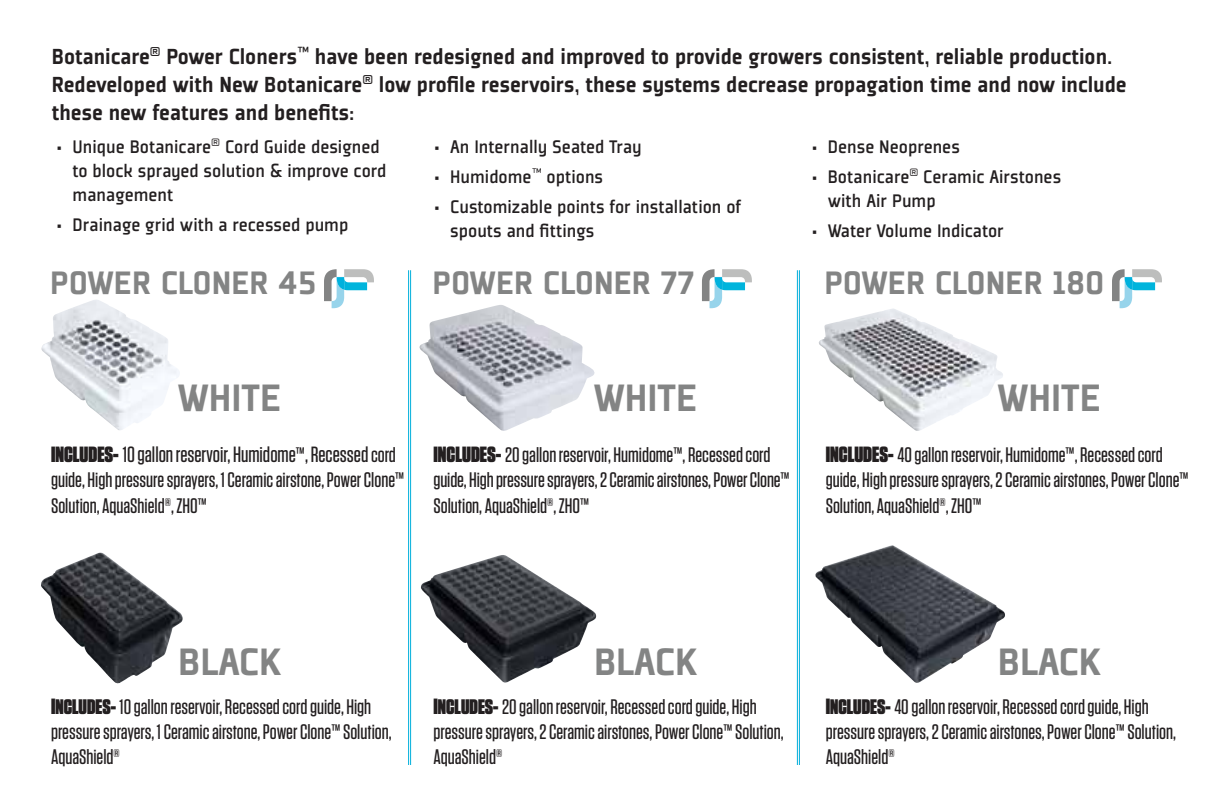
<style>
.page{position:relative;width:1224px;height:792px;background:#fff}
.page>*{position:absolute;margin:0;border:0;box-sizing:border-box;transform-origin:0 0}
.t1{font:900 42px "Plexes Pro";color:#838484}
.t2{font:900 35.8px "Plexes Pro";color:#838484}
.t3{font:900 24px/28px "Plexes Pro";color:#231f20;scale:.96 1}
.t4{font:500 22px "Tungsten";color:#231f20}
.t5{font:500 21px/25.2px "Tungsten";color:#231f20}
.t6{font:500 20px/24px "Plexes Pro";color:#231f20;scale:.96 1}
.s1{font-weight:900}
.s2{font-size:21px}
.s3{font-weight:900;font-size:22px}
</style>
<div class="page">
<svg style="left:324px;top:269px;width:50px;height:39px"></svg>
<svg style="left:1112px;top:269px;width:50px;height:39px"></svg>
<svg style="left:702px;top:269px;width:50px;height:39px"></svg>
<img style="left:41px;top:553px;width:142px;height:131px">
<img style="left:419px;top:305px;width:176px;height:126px">
<img style="left:421px;top:555px;width:175px;height:128px">
<img style="left:819px;top:308px;width:184px;height:123px">
<img style="left:815px;top:545px;width:190px;height:138px">
<hr style="left:408px;top:270px;width:1px;height:495px;background:#00afdb">
<hr style="left:410px;top:270px;width:1px;height:495px;background:#00afdb">
<hr style="left:797px;top:270px;width:1px;height:495px;background:#00afdb">
<hr style="left:799px;top:270px;width:1px;height:495px;background:#00afdb">
<img style="left:41px;top:300px;width:139px;height:130px">
<p class="t3" style="left:52px;top:42px;width:1121px">Botanicare<sup>®</sup> Power Cloners<sup>™</sup> have been redesigned and improved to provide growers consistent, reliable production.<br>Redeveloped with New Botanicare<sup>®</sup> low profile reservoirs, these systems decrease propagation time and now include these new features and benefits:</p>
<p class="t6" style="left:73px;top:134px;width:329px;text-indent:-16px">• Unique Botanicare<sup>®</sup> Cord Guide designed to block sprayed solution &amp; improve cord management</p>
<p class="t6" style="left:57px;top:212px;width:306px">• Drainage grid with a recessed pump</p>
<p class="t6" style="left:434px;top:134px;width:218px">• An Internally Seated Tray</p>
<p class="t6" style="left:434px;top:164px;width:178px">• Humidome<sup>™</sup> options</p>
<p class="t6" style="left:450px;top:194px;width:305px;text-indent:-16px">• Customizable points for installation of spouts and fittings</p>
<p class="t6" style="left:812px;top:134px;width:156px">• Dense Neoprenes</p>
<p class="t6" style="left:828px;top:164px;width:245px;text-indent:-16px">• Botanicare<sup>®</sup> Ceramic Airstones with Air Pump</p>
<p class="t6" style="left:812px;top:218px;width:202px">• Water Volume Indicator</p>
<h2 class="t2" style="left:50px;top:261px;width:268px">POWER CLONER 45</h2>
<h2 class="t2" style="left:432px;top:261px;width:264px">POWER CLONER 77</h2>
<h2 class="t2" style="left:824px;top:261px;width:282px">POWER CLONER 180</h2>
<h1 class="t1" style="left:178px;top:371px;width:105px">WHITE</h1>
<p class="t4" style="left:51px;top:443px;width:346px"><span class="s1">INCLUDES-</span> 10 gallon reservoir, Humidome<span class="s2">™</span>, Recessed <span class="s2">cord</span></p>
<p class="t5" style="left:51px;top:468px;width:355px">guide, High pressure sprayers, 1 Ceramic airstone, Power Clone™<br>Solution, AquaShield®, ZHO™</p>
<h1 class="t1" style="left:594px;top:371px;width:105px">WHITE</h1>
<p class="t5" style="left:434px;top:443px;width:358px"><span class="s3">INCLUDES-</span> 20 gallon reservoir, Humidome™, Recessed cord guide, High pressure sprayers, 2 Ceramic airstones, Power Clone™<br>Solution, AquaShield®, ZHO™</p>
<h1 class="t1" style="left:997px;top:371px;width:105px">WHITE</h1>
<p class="t5" style="left:826px;top:443px;width:364px"><span class="s3">INCLUDES-</span> 40 gallon reservoir, Humidome™, Recessed cord guide, High pressure sprayers, 2 Ceramic airstones, Power Clone™<br>Solution, AquaShield®, ZHO™</p>
<h1 class="t1" style="left:178px;top:636px;width:105px">BLACK</h1>
<p class="t5" style="left:51px;top:694px;width:342px"><span class="s3">I</span><span class="s1">NCLUDES-</span> 10 gallon reservoir, Recessed cord guide, High pressure sprayers, 1 Ceramic airstone, Power Clone™ Solution,<br>AquaShield®</p>
<h1 class="t1" style="left:594px;top:636px;width:105px">BLACK</h1>
<p class="t5" style="left:434px;top:694px;width:352px"><span class="s3">I</span><span class="s1">NCLUDES-</span> 20 gallon reservoir, Recessed cord guide, High pressure sprayers, 2 Ceramic airstones, Power Clone™ Solution,<br>AquaShield®</p>
<h1 class="t1" style="left:998px;top:636px;width:105px">BLACK</h1>
<p class="t5" style="left:826px;top:694px;width:352px"><span class="s3">I</span><span class="s1">NCLUDES-</span> 40 gallon reservoir, Recessed cord guide, High pressure sprayers, 2 Ceramic airstones, Power Clone™ Solution,<br>AquaShield®</p>
</div>
